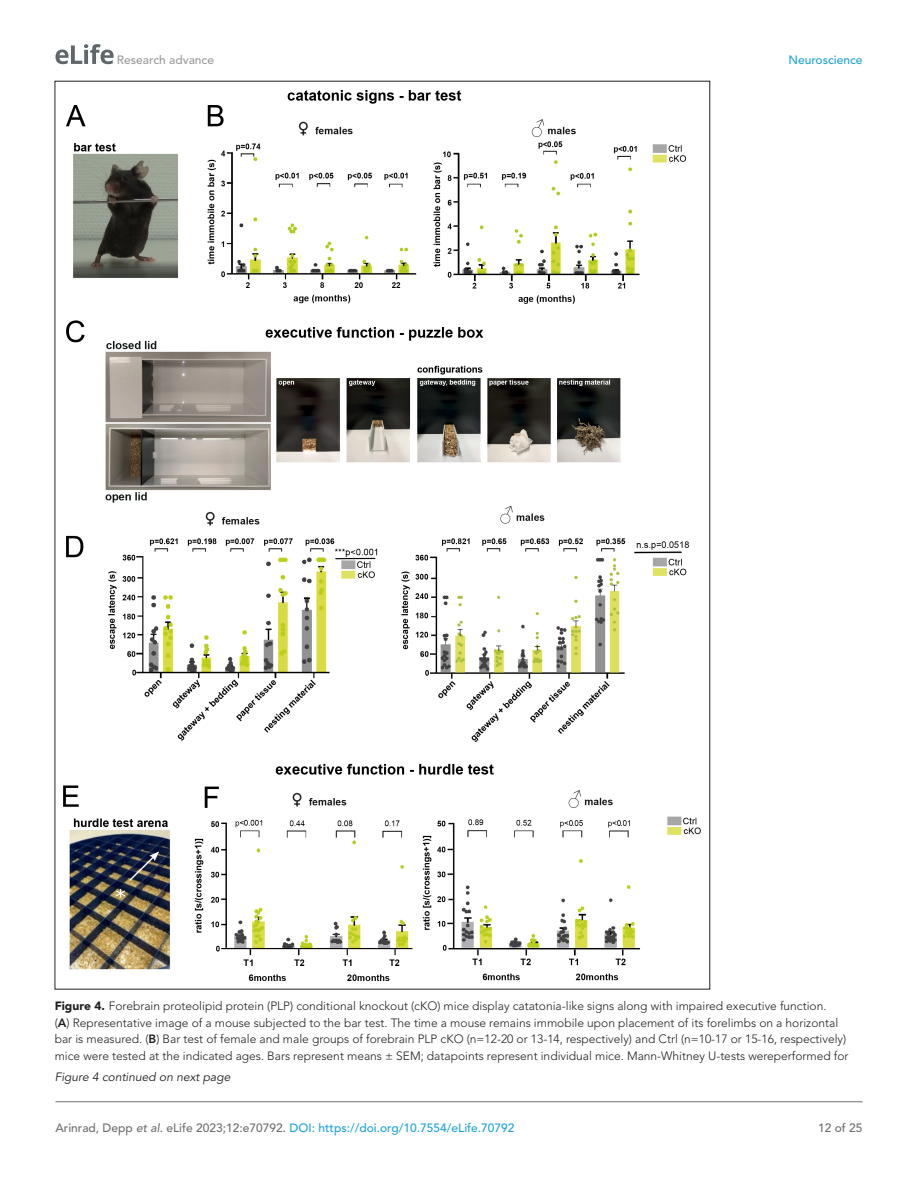
<style>
.page{position:relative;width:918px;height:1188px;background:#fff}
.page>*{position:absolute;margin:0;border:0;box-sizing:border-box;transform-origin:0 0}
.t1{font:300 12px/16.5px "Avenir LT Std";color:#231f20}
.t2{font:500 12px "Avenir LT Std";color:#1ea4d7}
.t3{font:italic 12px "Avenir LT Std";color:#231f20}
.t4{font:500 12px "Avenir LT Std";color:#9a9a9a}
.t5{font:500 12px "Avenir LT Std";color:#6e6e70}
.s1{font-weight:900}
.s2{font-weight:800}
.s3{color:#6e6e70}
.s4{font-style:italic;color:#6e6e70}
</style>
<div class="page">
<svg style="left:56px;top:44px;width:58px;height:20px"></svg>
<hr style="left:56px;top:1101px;width:806px;height:1px;background:#6e6e70">
<img style="left:64px;top:90px;width:637px;height:890px">
<p class="t4" style="left:117px;top:53px;width:99px">Research advance</p>
<p class="t2" style="left:788px;top:53px;width:76px">Neuroscience</p>
<p class="t1" style="left:55px;top:998px;width:795px"><span class="s1">Figure 4.</span> Forebrain proteolipid protein (PLP) conditional knockout (cKO) mice display catatonia-like signs along with impaired executive function.<br>(<span class="s2">A</span>) Representative image of a mouse subjected to the bar test. The time a mouse remains immobile upon placement of its forelimbs on a horizontal bar is measured. (<span class="s2">B</span>) Bar test of female and male groups of forebrain PLP cKO (n=12-20 or 13-14, respectively) and Ctrl (n=10-17 or 15-16, respectively) mice were tested at the indicated ages. Bars represent means ± SEM; datapoints represent individual mice. Mann-Whitney U-tests wereperformed for</p>
<p class="t3" style="left:55px;top:1070px;width:177px">Figure 4 continued on next page</p>
<p class="t2" style="left:56px;top:1121px;width:461px"><span class="s3">Arinrad, Depp</span> <span class="s4">et al</span><span class="s3">. eLife 2023;12:e70792.</span> DOI: https://doi.org/10.7554/eLife.70792</p>
<p class="t5" style="left:818px;top:1121px;width:46px">12 of 25</p>
</div>
